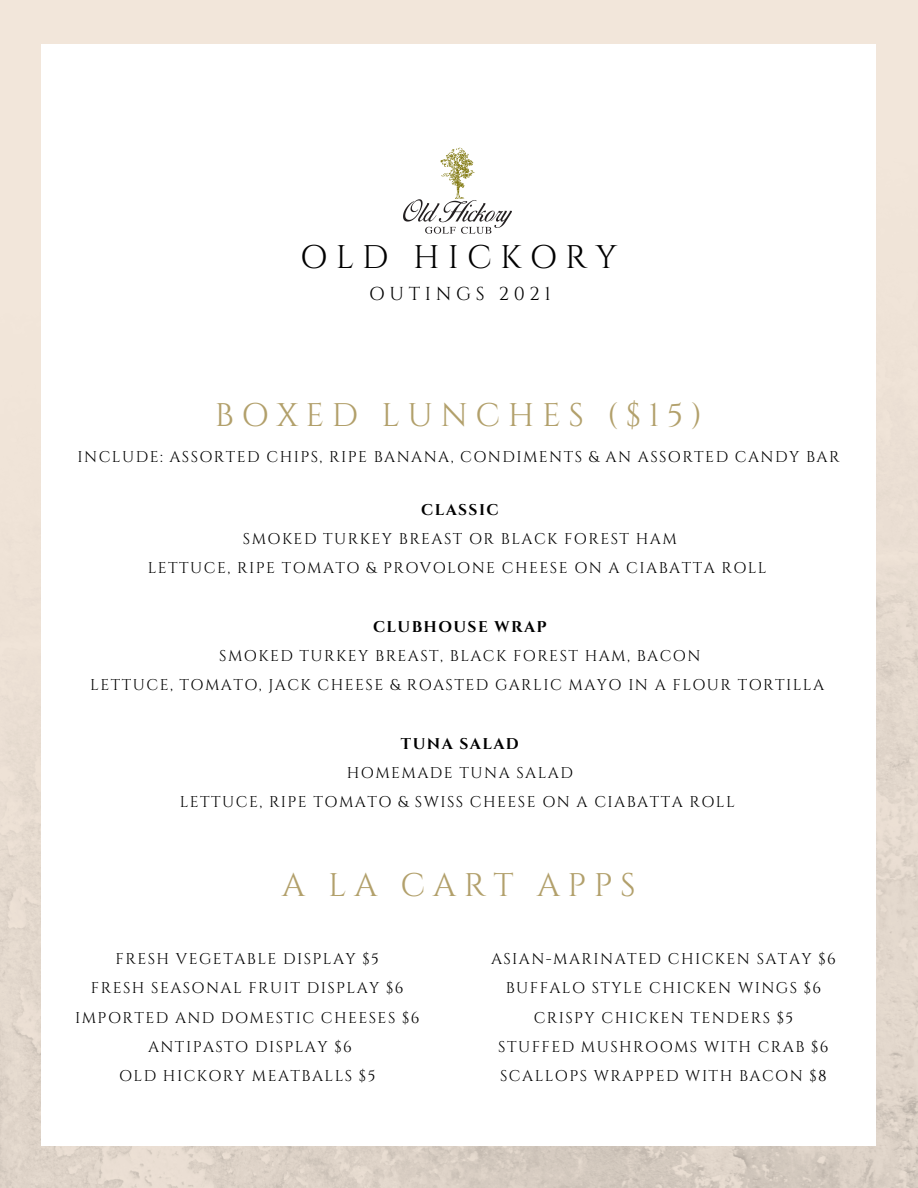
<style>
.page{position:relative;width:918px;height:1188px;background:#fff}
.page>*{position:absolute;margin:0;border:0;box-sizing:border-box;transform-origin:0 0}
.t1{font:32.7px "Cinzel";letter-spacing:.23em;color:#b2a06b}
.t2{font:32.7px "Cinzel";letter-spacing:.25em;color:#000}
.t3{font:18.75px "Cinzel";letter-spacing:.25em;color:#000}
.t4{font:15.6px "Cinzel";letter-spacing:.09em;color:#000}
.t5{font:700 15.6px "Cinzel";letter-spacing:.09em;color:#000}
</style>
<div class="page">
<img style="left:0;top:0;width:918px;height:1188px">
<div style="left:42px;top:44px;width:834px;height:1102px;background:#fff"></div>
<img style="left:403px;top:147px;width:109px;height:87px">
<p class="t2" style="left:300px;top:237px;width:319px">OLD HICKORY</p>
<p class="t3" style="left:369px;top:282px;width:183px">OUTINGS 2021</p>
<p class="t1" style="left:215px;top:395px;width:489px">BOXED LUNCHES ($15)</p>
<p class="t4" style="left:78px;top:447px;width:763px">INCLUDE: ASSORTED CHIPS, RIPE BANANA, CONDIMENTS &amp; AN ASSORTED CANDY BAR</p>
<p class="t5" style="left:421px;top:500px;width:79px">CLASSIC</p>
<p class="t4" style="left:243px;top:529px;width:435px">SMOKED TURKEY BREAST OR BLACK FOREST HAM</p>
<p class="t4" style="left:148px;top:558px;width:620px">LETTUCE, RIPE TOMATO &amp; PROVOLONE CHEESE ON A CIABATTA ROLL</p>
<p class="t5" style="left:373px;top:617px;width:175px">CLUBHOUSE WRAP</p>
<p class="t4" style="left:219px;top:646px;width:483px">SMOKED TURKEY BREAST, BLACK FOREST HAM, BACON</p>
<p class="t4" style="left:90px;top:675px;width:735px">LETTUCE, TOMATO, JACK CHEESE &amp; ROASTED GARLIC MAYO IN A FLOUR TORTILLA</p>
<p class="t5" style="left:401px;top:734px;width:119px">TUNA SALAD</p>
<p class="t4" style="left:347px;top:763px;width:228px">HOMEMADE TUNA SALAD</p>
<p class="t4" style="left:180px;top:792px;width:557px">LETTUCE, RIPE TOMATO &amp; SWISS CHEESE ON A CIABATTA ROLL</p>
<p class="t1" style="left:282px;top:864px;width:356px">A LA CART APPS</p>
<p class="t4" style="left:116px;top:949px;width:265px">FRESH VEGETABLE DISPLAY $5</p>
<p class="t4" style="left:91px;top:978px;width:314px">FRESH SEASONAL FRUIT DISPLAY $6</p>
<p class="t4" style="left:75px;top:1007px;width:346px">IMPORTED AND DOMESTIC CHEESES $6</p>
<p class="t4" style="left:148px;top:1037px;width:205px">ANTIPASTO DISPLAY $6</p>
<p class="t4" style="left:119px;top:1066px;width:258px">OLD HICKORY MEATBALLS $5</p>
<p class="t4" style="left:491px;top:949px;width:346px">ASIAN-MARINATED CHICKEN SATAY $6</p>
<p class="t4" style="left:506px;top:978px;width:317px">BUFFALO STYLE CHICKEN WINGS $6</p>
<p class="t4" style="left:534px;top:1007px;width:261px">CRISPY CHICKEN TENDERS $5</p>
<p class="t4" style="left:498px;top:1037px;width:332px">STUFFED MUSHROOMS WITH CRAB $6</p>
<p class="t4" style="left:500px;top:1066px;width:328px">SCALLOPS WRAPPED WITH BACON $8</p>
</div>
